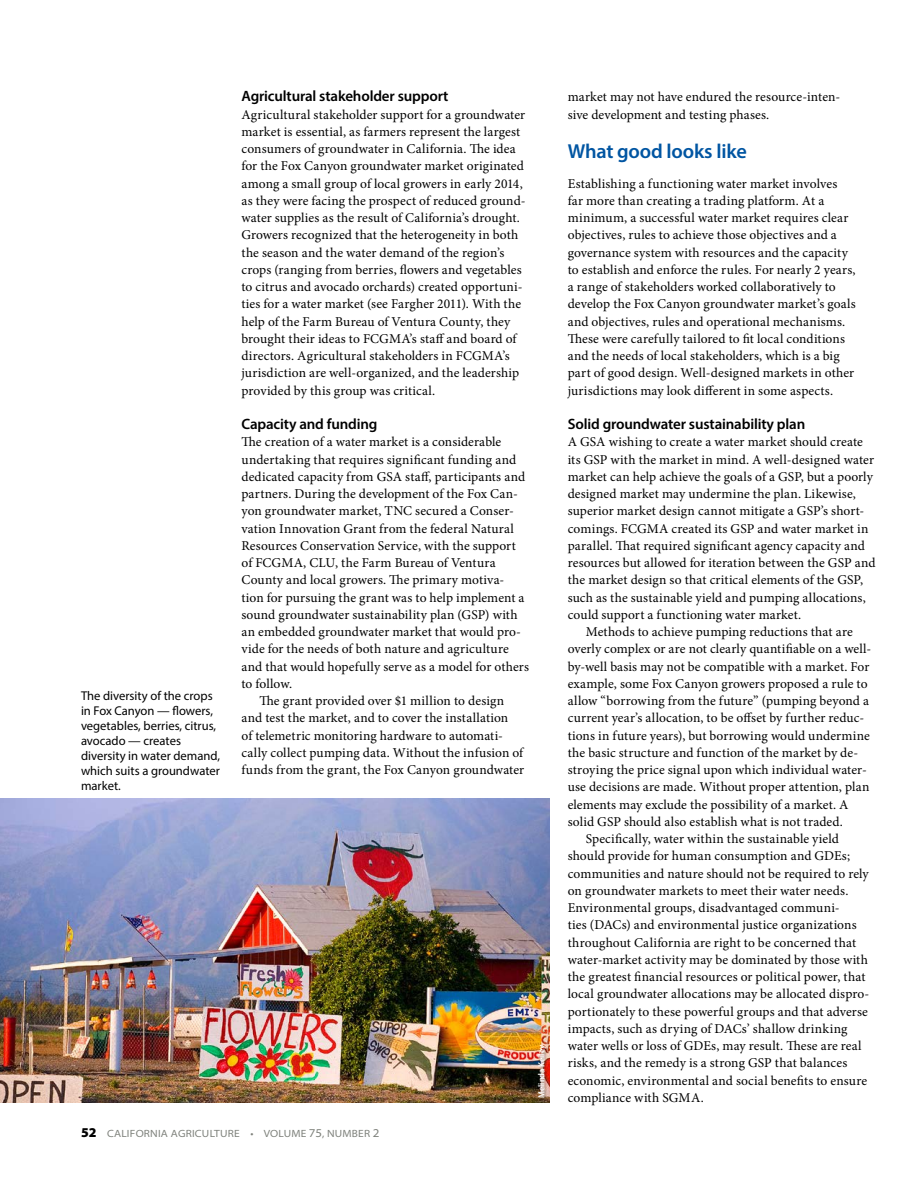
<style>
.page{position:relative;width:918px;height:1188px;background:#fff}
.page>*{position:absolute;margin:0;border:0;box-sizing:border-box;transform-origin:0 0}
.t1{font:600 20.25px "Myriad Pro";letter-spacing:-.01em;color:#0055a2}
.t2{font:600 15px "Myriad Pro";letter-spacing:-.01em;color:#000}
.t3{font:13.5px/17.2px "Minion Pro";letter-spacing:.005em;color:#000}
.t4{font:12.75px/15px "Myriad Pro";color:#000}
.t5{font:semi-expanded 10.5px "Myriad Pro";letter-spacing:.02em;color:#7e817b}
.t6{font:600 semi-condensed 9px "Myriad Pro";color:#fff}
.s1{font-weight:900;font-stretch:normal;font-size:13.5px;color:#000}
.s2{font-size:12px}
</style>
<div class="page">
<img style="left:0;top:799px;width:550px;height:303px">
<div style="left:538px;top:1045px;width:12px;height:55px;background:#000;opacity:.35"></div>
<p class="t4" style="left:81px;top:688px;width:141px">The diversity of the crops in Fox Canyon — flowers, vegetables, berries, citrus, avocado — creates diversity in water demand, which suits a groundwater market.</p>
<p class="t2" style="left:242px;top:87px;width:209px">Agricultural stakeholder support</p>
<p class="t3" style="left:242px;top:106px;width:286px">Agricultural stakeholder support for a groundwater market is essential, as farmers represent the largest consumers of groundwater in California. The idea for the Fox Canyon groundwater market originated among a small group of local growers in early 2014, as they were facing the prospect of reduced ground&shy;water supplies as the result of California’s drought.<br>Growers recognized that the heterogeneity in both the season and the water demand of the region’s crops (ranging from berries, flowers and vegetables to citrus and avocado orchards) created opportuni&shy;ties for a water market (see Fargher 2011). With the help of the Farm Bureau of Ventura County, they brought their ideas to FCGMA’s staff and board of directors. Agricultural stakeholders in FCGMA’s jurisdiction are well-organized, and the leadership provided by this group was critical.</p>
<p class="t2" style="left:242px;top:414px;width:138px">Capacity and funding</p>
<p class="t3" style="left:242px;top:433px;width:261px">The creation of a water market is a considerable</p>
<p class="t3" style="left:242px;top:451px;width:276px">undertaking that requires significant funding and</p>
<p class="t3" style="left:242px;top:468px;width:285px">dedicated capacity from GSA staff, participants and</p>
<p class="t3" style="left:242px;top:485px;width:278px">partners. During the development of the Fox Can-</p>
<p class="t3" style="left:242px;top:502px;width:274px">yon groundwater market, TNC secured a Conser-</p>
<p class="t3" style="left:242px;top:520px;width:274px">vation Innovation Grant from the federal Natural</p>
<p class="t3" style="left:242px;top:537px;width:276px">Resources Conservation Service, with the support</p>
<p class="t3" style="left:242px;top:554px;width:256px">of FCGMA, CLU, the Farm Bureau of Ventura</p>
<p class="t3" style="left:242px;top:571px;width:264px">County and local growers. The primary motiva-</p>
<p class="t3" style="left:242px;top:589px;width:284px">tion for pursuing the grant was to help implement a</p>
<p class="t3" style="left:242px;top:606px;width:278px">sound groundwater sustainability plan (GSP) with</p>
<p class="t3" style="left:242px;top:623px;width:281px">an embedded groundwater market that would pro-</p>
<p class="t3" style="left:242px;top:640px;width:269px">vide for the needs of both nature and agriculture</p>
<p class="t3" style="left:242px;top:658px;width:289px">and that would hopefully serve as a model for others</p>
<p class="t3" style="left:242px;top:675px;width:52px">to follow.</p>
<p class="t3" style="left:259px;top:692px;width:246px">The grant provided over $1 million to design</p>
<p class="t3" style="left:242px;top:709px;width:268px">and test the market, and to cover the installation</p>
<p class="t3" style="left:242px;top:727px;width:263px">of telemetric monitoring hardware to automati-</p>
<p class="t3" style="left:242px;top:744px;width:283px">cally collect pumping data. Without the infusion of</p>
<p class="t3" style="left:242px;top:761px;width:284px">funds from the grant, the Fox Canyon groundwater</p>
<p class="t5" style="left:81px;top:1127px;width:300px"><span class="s1">52</span> CALIFORNIA AGRICULTURE • VOLUME <span class="s2">75</span>, NUMBER <span class="s2">2</span></p>
<p class="t6" style="left:536px;top:1098px;width:55px;rotate:-90deg">Melinda Kelley</p>
<p class="t3" style="left:568px;top:88px;width:274px">market may not have endured the resource-inten&shy;sive development and testing phases.</p>
<h1 class="t1" style="left:568px;top:139px;width:181px">What good looks like</h1>
<p class="t3" style="left:568px;top:175px;width:289px">Establishing a functioning water market involves far more than creating a trading platform. At a minimum, a successful water market requires clear objectives, rules to achieve those objectives and a governance system with resources and the capacity to establish and enforce the rules. For nearly 2 years, a range of stakeholders worked collaboratively to develop the Fox Canyon groundwater market’s goals and objectives, rules and operational mechanisms.<br>These were carefully tailored to fit local conditions and the needs of local stakeholders, which is a big part of good design. Well-designed markets in other jurisdictions may look different in some aspects.</p>
<p class="t2" style="left:568px;top:414px;width:239px">Solid groundwater sustainability plan</p>
<p class="t3" style="left:568px;top:433px;width:297px">A GSA wishing to create a water market should create</p>
<p class="t3" style="left:568px;top:451px;width:308px">its GSP with the market in mind. A well-designed water</p>
<p class="t3" style="left:568px;top:468px;width:307px">market can help achieve the goals of a GSP, but a poorly</p>
<p class="t3" style="left:568px;top:485px;width:290px">designed market may undermine the plan. Likewise,</p>
<p class="t3" style="left:568px;top:502px;width:298px">superior market design cannot mitigate a GSP’s short-</p>
<p class="t3" style="left:568px;top:520px;width:302px">comings. FCGMA created its GSP and water market in</p>
<p class="t3" style="left:568px;top:537px;width:299px">parallel. That required significant agency capacity and</p>
<p class="t3" style="left:568px;top:554px;width:309px">resources but allowed for iteration between the GSP and</p>
<p class="t3" style="left:568px;top:571px;width:297px">the market design so that critical elements of the GSP,</p>
<p class="t3" style="left:568px;top:589px;width:300px">such as the sustainable yield and pumping allocations,</p>
<p class="t3" style="left:568px;top:606px;width:235px">could support a functioning water market.</p>
<p class="t3" style="left:586px;top:623px;width:268px">Methods to achieve pumping reductions that are</p>
<p class="t3" style="left:568px;top:640px;width:305px">overly complex or are not clearly quantifiable on a well-</p>
<p class="t3" style="left:568px;top:658px;width:303px">by-well basis may not be compatible with a market. For</p>
<p class="t3" style="left:568px;top:675px;width:301px">example, some Fox Canyon growers proposed a rule to</p>
<p class="t3" style="left:568px;top:692px;width:303px">allow “borrowing from the future” (pumping beyond a</p>
<p class="t3" style="left:568px;top:709px;width:298px">current year’s allocation, to be offset by further reduc-</p>
<p class="t3" style="left:568px;top:727px;width:304px">tions in future years), but borrowing would undermine</p>
<p class="t3" style="left:568px;top:744px;width:292px">the basic structure and function of the market by de-</p>
<p class="t3" style="left:568px;top:761px;width:301px">stroying the price signal upon which individual water-</p>
<p class="t3" style="left:568px;top:778px;width:303px">use decisions are made. Without proper attention, plan</p>
<p class="t3" style="left:568px;top:796px;width:282px">elements may exclude the possibility of a market. A</p>
<p class="t3" style="left:568px;top:813px;width:277px">solid GSP should also establish what is not traded.</p>
<p class="t3" style="left:586px;top:830px;width:255px">Specifically, water within the sustainable yield</p>
<p class="t3" style="left:568px;top:847px;width:284px">should provide for human consumption and GDEs;</p>
<p class="t3" style="left:568px;top:865px;width:303px">communities and nature should not be required to rely</p>
<p class="t3" style="left:568px;top:882px;width:282px">on groundwater markets to meet their water needs.</p>
<p class="t3" style="left:568px;top:899px;width:273px">Environmental groups, disadvantaged communi-</p>
<p class="t3" style="left:568px;top:916px;width:290px">ties (DACs) and environmental justice organizations</p>
<p class="t3" style="left:568px;top:934px;width:290px">throughout California are right to be concerned that</p>
<p class="t3" style="left:568px;top:951px;width:302px">water-market activity may be dominated by those with</p>
<p class="t3" style="left:568px;top:968px;width:299px">the greatest financial resources or political power, that</p>
<p class="t3" style="left:568px;top:985px;width:303px">local groundwater allocations may be allocated dispro-</p>
<p class="t3" style="left:568px;top:1003px;width:302px">portionately to these powerful groups and that adverse</p>
<p class="t3" style="left:568px;top:1020px;width:281px">impacts, such as drying of DACs’ shallow drinking</p>
<p class="t3" style="left:568px;top:1037px;width:295px">water wells or loss of GDEs, may result. These are real</p>
<p class="t3" style="left:568px;top:1054px;width:281px">risks, and the remedy is a strong GSP that balances</p>
<p class="t3" style="left:568px;top:1072px;width:301px">economic, environmental and social benefits to ensure</p>
<p class="t3" style="left:568px;top:1089px;width:138px">compliance with SGMA.</p>
</div>
